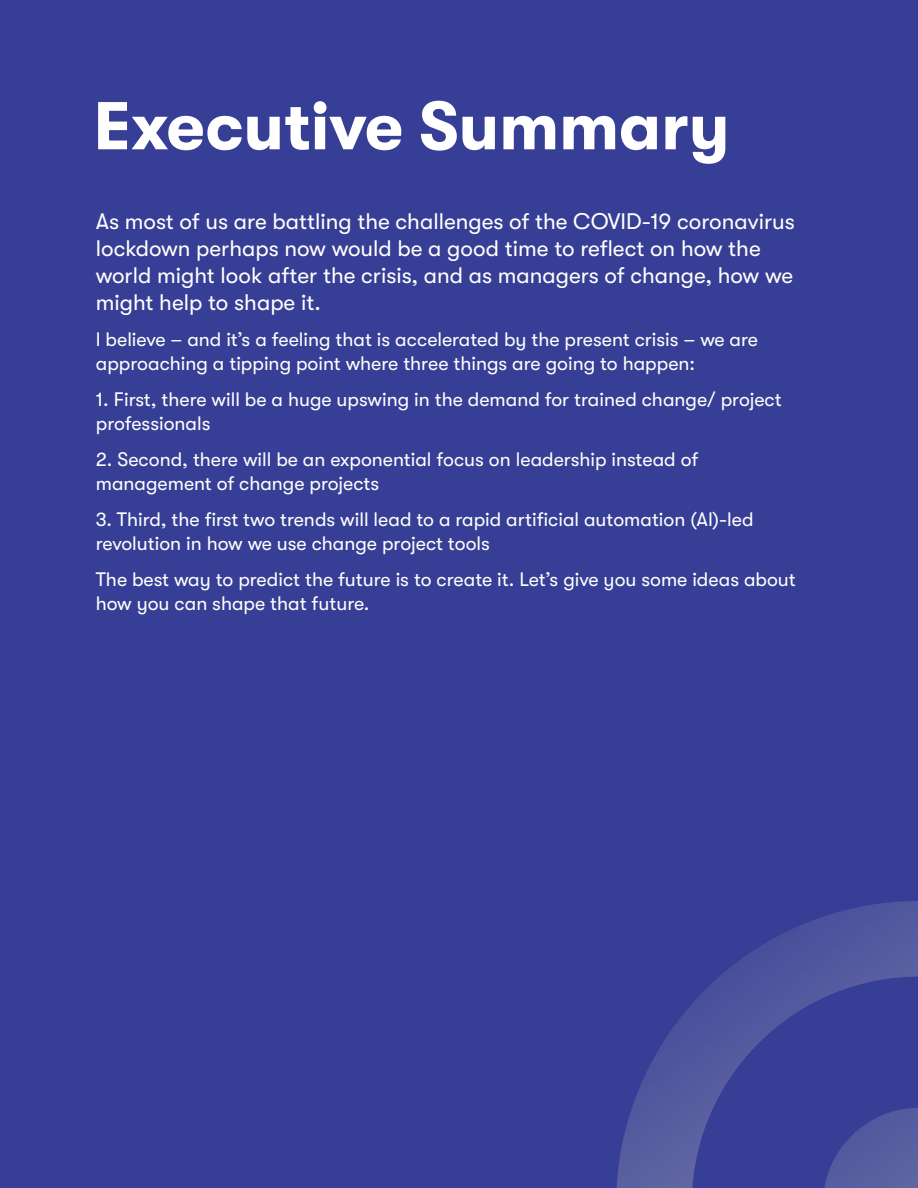
<style>
.page{position:relative;width:918px;height:1188px;background:#373e95}
.page>*{position:absolute;margin:0;border:0;box-sizing:border-box;transform-origin:0 0}
.t1{font:700 67.5px "GT Walsheim Pro";color:#fff}
.t2{font:22.5px/27px "GT Walsheim Pro";color:#fff}
.t3{font:19.5px/24px "GT Walsheim Pro";color:#fff}
</style>
<div class="page">
<svg style="left:617px;top:901px;width:301px;height:287px"></svg>
<svg style="left:823px;top:1091px;width:95px;height:97px"></svg>
<h1 class="t1" style="left:94px;top:88px;width:638px">Executive Summary</h1>
<p class="t2" style="left:96px;top:208px;width:701px">As most of us are battling the challenges of the COVID-19 coronavirus lockdown perhaps now would be a good time to reflect on how the world might look after the crisis, and as managers of change, how we might help to shape it.</p>
<p class="t3" style="left:96px;top:327px;width:664px">I believe – and it’s a feeling that is accelerated by the present crisis – we are approaching a tipping point where three things are going to happen:</p>
<p class="t3" style="left:96px;top:387px;width:687px">1. First, there will be a huge upswing in the demand for trained change/ project professionals</p>
<p class="t3" style="left:96px;top:447px;width:604px">2. Second, there will be an exponential focus on leadership instead of management of change projects</p>
<p class="t3" style="left:96px;top:507px;width:659px">3. Third, the first two trends will lead to a rapid artificial automation (AI)-led revolution in how we use change project tools</p>
<p class="t3" style="left:96px;top:567px;width:702px">The best way to predict the future is to create it. Let’s give you some ideas about how you can shape that future.</p>
</div>
